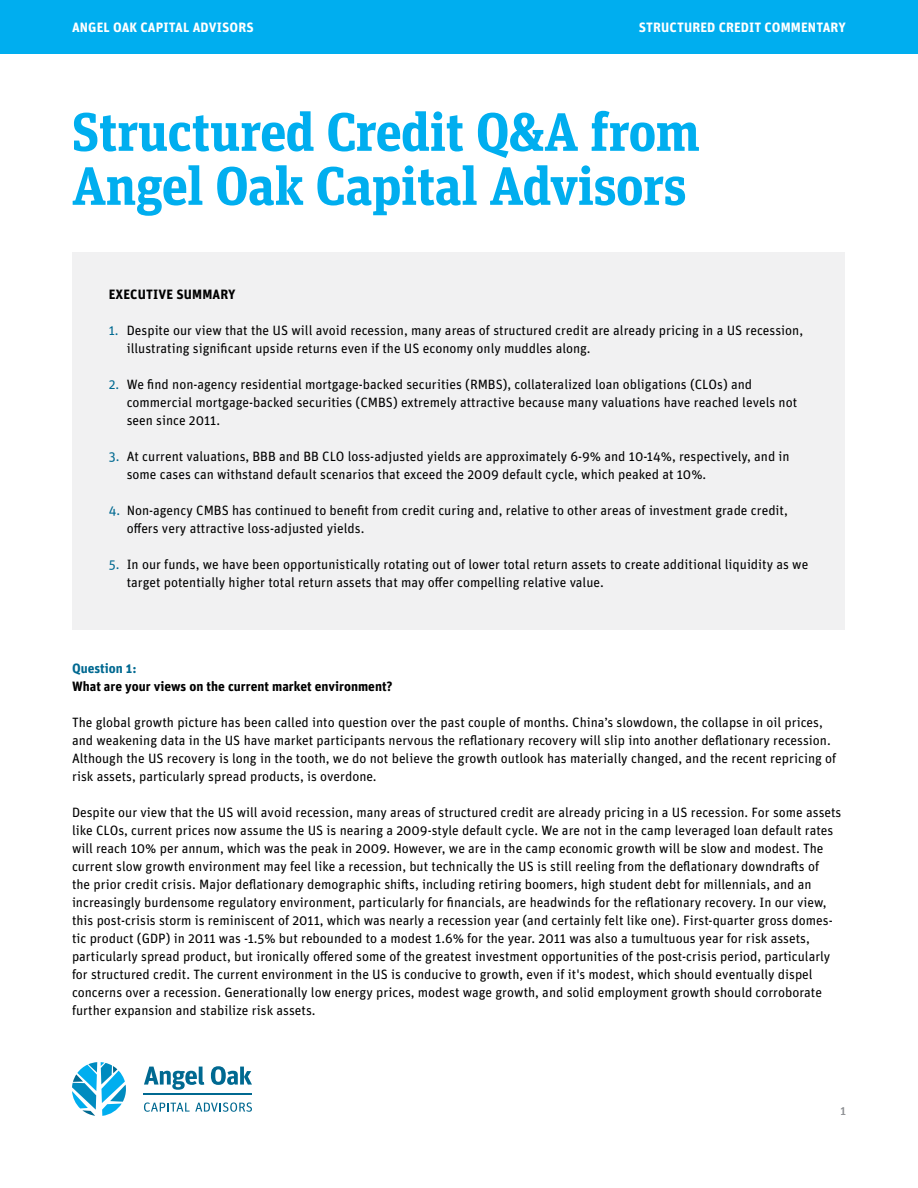
<style>
.page{position:relative;width:918px;height:1188px;background:#fff}
.page>*{position:absolute;margin:0;border:0;box-sizing:border-box;transform-origin:0 0}
.t1{font:700 54px/54px "Unit Slab OT";letter-spacing:-.015em;color:#00aeef}
.t2{font:13.5px/18px "Unit OT";color:#000}
.t3{font:700 13.5px "Unit OT";color:#000}
.t4{font:700 13.5px "Unit OT";letter-spacing:.01em;color:#fff}
.t5{font:700 13.5px "Unit OT";color:#006991}
.small-disclosure{font:12px "Unit OT";color:#939598}
.s1{color:#006991}
</style>
<div class="page">
<div style="left:0;top:0;width:918px;height:54px;background:#00aeef"></div>
<svg style="left:144px;top:1102px;width:108px;height:10px"></svg>
<hr style="left:144px;top:1093px;width:108px;height:1px;background:#006991">
<svg style="left:144px;top:1067px;width:60px;height:23px"></svg>
<svg style="left:211px;top:1066px;width:41px;height:19px"></svg>
<svg style="left:72px;top:1062px;width:54px;height:54px"></svg>
<div style="left:73px;top:253px;width:772px;height:377px;background:#f1f1f2"></div>
<p class="t4" style="left:72px;top:18px;width:183px">ANGEL OAK CAPITAL ADVISORS</p>
<p class="t4" style="left:639px;top:18px;width:209px">STRUCTURED CREDIT COMMENTARY</p>
<p class="t1" style="left:72px;top:104px;width:630px">Structured Credit Q&amp;A from<br>Angel Oak Capital Advisors</p>
<p class="t3" style="left:109px;top:286px;width:128px">EXECUTIVE SUMMARY</p>
<p class="t2" style="left:127px;top:322px;width:678px;text-indent:-18px"><span class="s1">1.</span> Despite our view that the US will avoid recession, many areas of structured credit are already pricing in a US recession, illustrating significant upside returns even if the US economy only muddles along.</p>
<p class="t2" style="left:127px;top:376px;width:672px;text-indent:-18px"><span class="s1">2.</span> We find non-agency residential mortgage-backed securities (RMBS), collateralized loan obligations (CLOs) and commercial mortgage-backed securities (CMBS) extremely attractive because many valuations have reached levels not seen since 2011.</p>
<p class="t2" style="left:127px;top:448px;width:664px;text-indent:-18px"><span class="s1">3.</span> At current valuations, BBB and BB CLO loss-adjusted yields are approximately 6-9% and 10-14%, respectively, and in some cases can withstand default scenarios that exceed the 2009 default cycle, which peaked at 10%.</p>
<p class="t2" style="left:127px;top:502px;width:663px;text-indent:-18px"><span class="s1">4.</span> Non-agency CMBS has continued to benefit from credit curing and, relative to other areas of investment grade credit, offers very attractive loss-adjusted yields.</p>
<p class="t2" style="left:127px;top:556px;width:683px;text-indent:-18px"><span class="s1">5.</span> In our funds, we have been opportunistically rotating out of lower total return assets to create additional liquidity as we target potentially higher total return assets that may offer compelling relative value.</p>
<p class="t5" style="left:72px;top:659px;width:66px">Question 1:</p>
<p class="t3" style="left:72px;top:677px;width:322px">What are your views on the current market environment?</p>
<p class="t2" style="left:72px;top:713px;width:766px">The global growth picture has been called into question over the past couple of months. China’s slowdown, the collapse in oil prices, and weakening data in the US have market participants nervous the reflationary recovery will slip into another deflationary recession.<br>Although the US recovery is long in the tooth, we do not believe the growth outlook has materially changed, and the recent repricing of risk assets, particularly spread products, is overdone.</p>
<p class="t2" style="left:72px;top:803px;width:771px">Despite our view that the US will avoid recession, many areas of structured credit are already pricing in a US recession. For some assets like CLOs, current prices now assume the US is nearing a 2009-style default cycle. We are not in the camp leveraged loan default rates will reach 10% per annum, which was the peak in 2009. However, we are in the camp economic growth will be slow and modest. The current slow growth environment may feel like a recession, but technically the US is still reeling from the deflationary downdrafts of<br>the prior credit crisis. Major deflationary demographic shifts, including retiring boomers, high student debt for millennials, and an increasingly burdensome regulatory environment, particularly for financials, are headwinds for the reflationary recovery. In our view, this post-crisis storm is reminiscent of 2011, which was nearly a recession year (and certainly felt like one). First-quarter gross domes&shy;tic product (GDP) in 2011 was -1.5% but rebounded to a modest 1.6% for the year. 2011 was also a tumultuous year for risk assets, particularly spread product, but ironically offered some of the greatest investment opportunities of the post-crisis period, particularly for structured credit. The current environment in the US is conducive to growth, even if it's modest, which should eventually dispel concerns over a recession. Generationally low energy prices, modest wage growth, and solid employment growth should corroborate further expansion and stabilize risk assets.</p>
<p class="small-disclosure" style="left:841px;top:1103px;width:7px">1</p>
</div>
